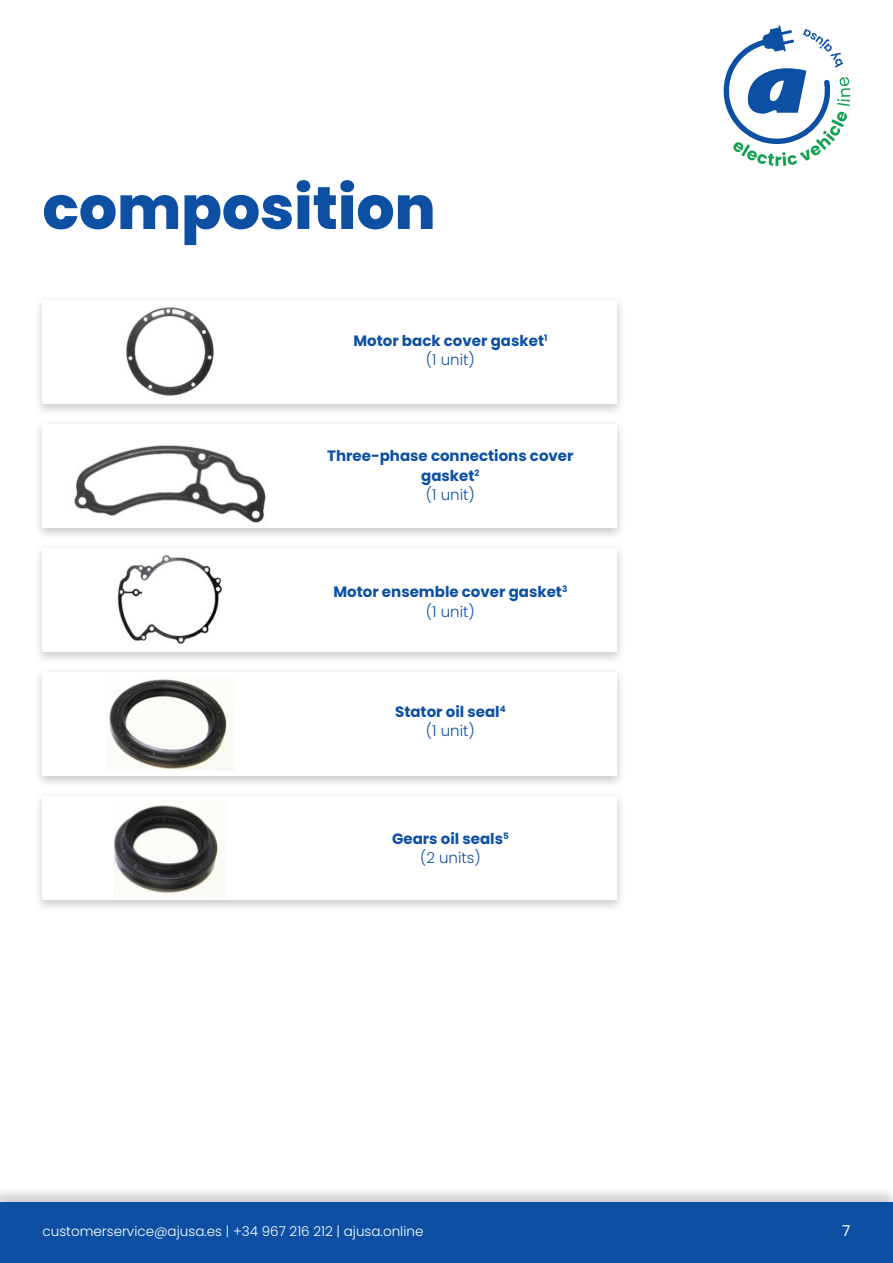
<style>
.page{position:relative;width:893px;height:1263px;background:#fff}
.page>*{position:absolute;margin:0;border:0;box-sizing:border-box;transform-origin:0 0}
.t1{font:800 60px "Poppins";color:#0d50a3}
.t2{font:700 15px/19.5px "Poppins";color:#0d50a3;text-align:center}
.t3{font:300 15px "Poppins";color:#0d50a3}
.t4{font:15px "Poppins";color:#fff}
.t5{font:300 13.5px "Poppins";color:#fff}
</style>
<div class="page">
<div style="left:0;top:1186px;width:893px;height:77px;background:#231f20;opacity:.2"></div>
<div style="left:0;top:1203px;width:893px;height:60px;background:#0d50a3"></div>
<svg style="left:723px;top:26px;width:127px;height:140px"></svg>
<div style="left:34px;top:295px;width:592px;height:122px;background:#231f20;opacity:.25"></div>
<div style="left:43px;top:300px;width:574px;height:103px;background:#fff"></div>
<div style="left:34px;top:419px;width:592px;height:122px;background:#231f20;opacity:.25"></div>
<div style="left:43px;top:424px;width:574px;height:103px;background:#fff"></div>
<div style="left:34px;top:543px;width:592px;height:122px;background:#231f20;opacity:.25"></div>
<div style="left:43px;top:548px;width:574px;height:103px;background:#fff"></div>
<div style="left:34px;top:667px;width:592px;height:122px;background:#231f20;opacity:.25"></div>
<div style="left:43px;top:672px;width:574px;height:103px;background:#fff"></div>
<div style="left:34px;top:791px;width:592px;height:122px;background:#231f20;opacity:.25"></div>
<div style="left:43px;top:796px;width:574px;height:103px;background:#fff"></div>
<img style="left:126px;top:307px;width:88px;height:89px">
<img style="left:74px;top:445px;width:192px;height:78px">
<img style="left:117px;top:554px;width:105px;height:90px">
<img style="left:109px;top:677px;width:124px;height:93px">
<img style="left:114px;top:805px;width:112px;height:91px">
<p class="t1" style="left:43px;top:173px;width:395px">composition</p>
<p class="t2" style="left:353px;top:331px;width:195px">Motor back cover gasket<sup>1</sup></p>
<p class="t3" style="left:426px;top:351px;width:50px">(1 unit)</p>
<p class="t2" style="left:327px;top:446px;width:248px">Three-phase connections cover gasket<sup>2</sup></p>
<p class="t3" style="left:426px;top:486px;width:50px">(1 unit)</p>
<p class="t2" style="left:333px;top:582px;width:235px">Motor ensemble cover gasket<sup>3</sup></p>
<p class="t3" style="left:426px;top:603px;width:50px">(1 unit)</p>
<p class="t2" style="left:395px;top:702px;width:112px">Stator oil seal<sup>4</sup></p>
<p class="t3" style="left:426px;top:722px;width:50px">(1 unit)</p>
<p class="t2" style="left:392px;top:829px;width:118px">Gears oil seals<sup>5</sup></p>
<p class="t3" style="left:420px;top:849px;width:62px">(2 units)</p>
<p class="t5" style="left:43px;top:1223px;width:382px">customerservice@ajusa.es | +34 967 216 212 | ajusa.online</p>
<p class="t4" style="left:842px;top:1222px;width:10px">7</p>
</div>
